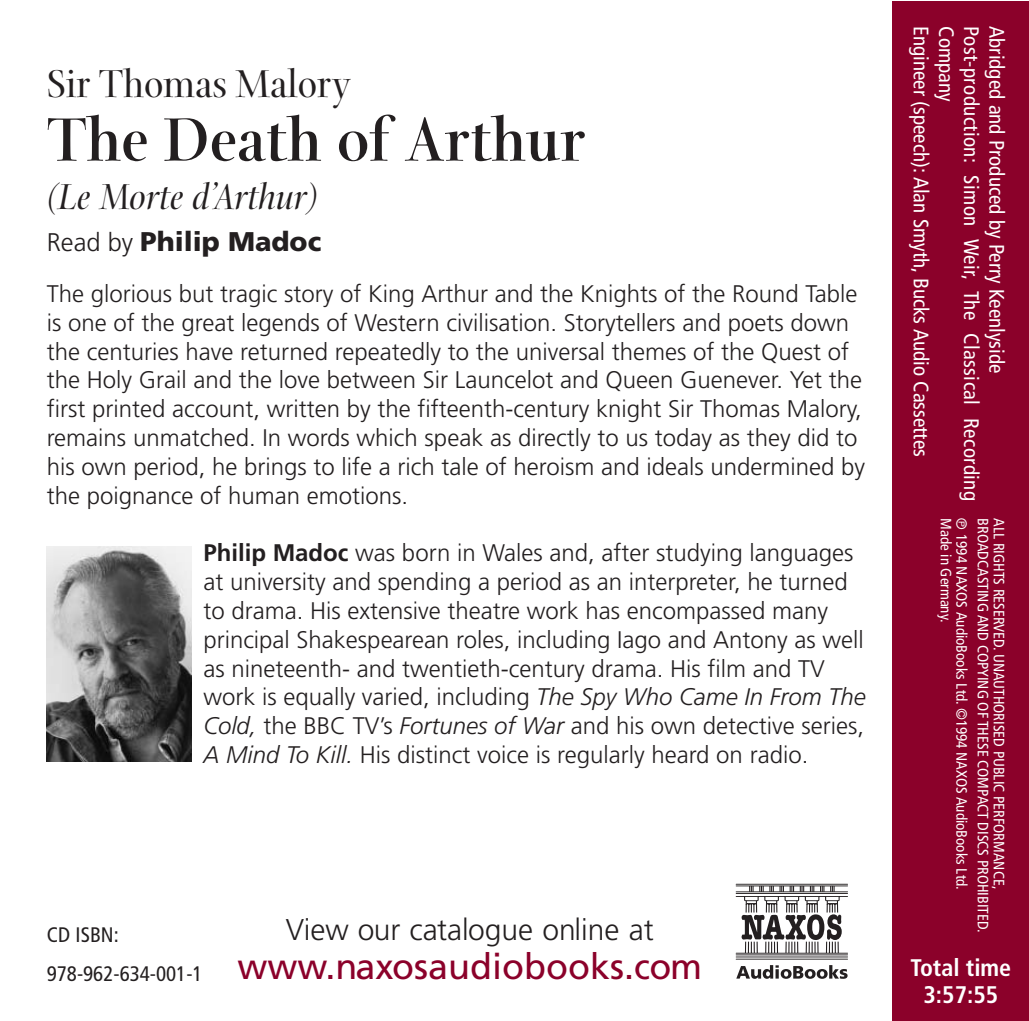
<style>
.page{position:relative;width:1029px;height:1021px;background:#fff}
.page>*{position:absolute;margin:0;border:0;box-sizing:border-box;transform-origin:0 0}
.t1{font:700 66px "Arepo";color:#231f20}
.t2{font:42px "Arepo";color:#231f20}
.t3{font:italic 39px "Arepo";color:#231f20}
.t4{font:36px "Frutiger";color:#8b012a}
.t5{font:300 30px "Frutiger";color:#231f20}
.t6{font:900 27px "Frutiger";color:#231f20}
.t7{font:300 24px/28.8px "Frutiger";color:#231f20}
.t8{font:700 condensed 24px/27px "Frutiger";color:#fff;text-align:center}
.t9{font:condensed 21px/25.2px "Frutiger";letter-spacing:.02em;color:#fff}
.t10{font:condensed 21px "Frutiger";color:#fff}
.t11{font:condensed 21px/39px "Frutiger";color:#231f20}
.t12{font:condensed 15px/16.2px "Frutiger";color:#fff}
.s1{font-weight:300;font-size:25.5px}
.s2{font-weight:700}
.s3{font-style:italic}
</style>
<div class="page">
<div style="left:892px;top:2px;width:137px;height:1018px;background:#8b012a"></div>
<hr style="left:736px;top:896px;width:112px;height:1px;background:#231f20">
<hr style="left:736px;top:952px;width:112px;height:1px;background:#231f20">
<hr style="left:736px;top:893px;width:112px;height:1px;background:#231f20">
<hr style="left:736px;top:891px;width:112px;height:1px;background:#231f20">
<hr style="left:736px;top:885px;width:112px;height:1px;background:#231f20">
<hr style="left:736px;top:883px;width:112px;height:1px;background:#231f20">
<hr style="left:736px;top:954px;width:112px;height:1px;background:#231f20">
<hr style="left:736px;top:958px;width:112px;height:1px;background:#231f20">
<hr style="left:736px;top:956px;width:112px;height:1px;background:#231f20">
<svg style="left:742px;top:885px;width:100px;height:68px"></svg>
<svg style="left:736px;top:965px;width:112px;height:13px"></svg>
<img style="left:47px;top:546px;width:144px;height:215px">
<p class="t9" style="left:1008px;top:26px;width:476px;rotate:90deg">Abridged and Produced by Perry Keenlyside<br>Post-production: Simon Weir, The Classical Recording</p>
<p class="t10" style="left:930px;top:26px;width:432px;rotate:90deg">Engineer (speech): Alan Smyth, Bucks Audio Cassettes</p>
<p class="t10" style="left:955px;top:26px;width:77px;rotate:90deg">Company</p>
<h2 class="t2" style="left:47px;top:58px;width:306px">Sir Thomas Malory</h2>
<h1 class="t1" style="left:47px;top:99px;width:540px">The Death of Arthur</h1>
<h3 class="t3" style="left:47px;top:172px;width:272px">(Le Morte d’Arthur)</h3>
<p class="t6" style="left:47px;top:231px;width:276px"><span class="s1">Read by</span> Philip Madoc</p>
<p class="t7" style="left:47px;top:281px;width:820px">The glorious but tragic story of King Arthur and the Knights of the Round Table is one of the great legends of Western civilisation. Storytellers and poets down the centuries have returned repeatedly to the universal themes of the Quest of the Holy Grail and the love between Sir Launcelot and Queen Guenever. Yet the first printed account, written by the fifteenth-century knight Sir Thomas Malory, remains unmatched. In words which speak as directly to us today as they did to his own period, he brings to life a rich tale of heroism and ideals undermined by the poignance of human emotions.</p>
<p class="t7" style="left:203px;top:540px;width:664px"><span class="s2">Philip Madoc</span> was born in Wales and, after studying languages at university and spending a period as an interpreter, he turned to drama. His extensive theatre work has encompassed many principal Shakespearean roles, including Iago and Antony as well as nineteenth- and twentieth-century drama. His film and TV work is equally varied, including <span class="s3">The Spy Who Came In From The Cold,</span> the BBC TV’s <span class="s3">Fortunes of War</span> and his own detective series, <span class="s3">A Mind To Kill.</span> His distinct voice is regularly heard on radio.</p>
<p class="t12" style="left:1006px;top:518px;width:416px;rotate:90deg">ALL RIGHTS RESERVED. UNAUTHORISED PUBLIC PERFORMANCE,<br>BROADCASTING AND COPYING OF THESE COMPACT DISCS PROHIBITED.</p>
<p class="t12" style="left:968px;top:518px;width:373px;text-indent:16px;rotate:90deg">1994 NAXOS AudioBooks Ltd. ©1994 NAXOS AudioBooks Ltd.<br>Made in Germany.</p>
<p class="t5" style="left:286px;top:917px;width:369px">View our catalogue online at</p>
<h3 class="t4" style="left:237px;top:952px;width:466px">www.naxosaudiobooks.com</h3>
<p class="t8" style="left:911px;top:955px;width:102px">Total time<br>3:57:55</p>
<p class="t11" style="left:47px;top:916px;width:157px">CD ISBN:<br>978-962-634-001-1</p>
</div>
